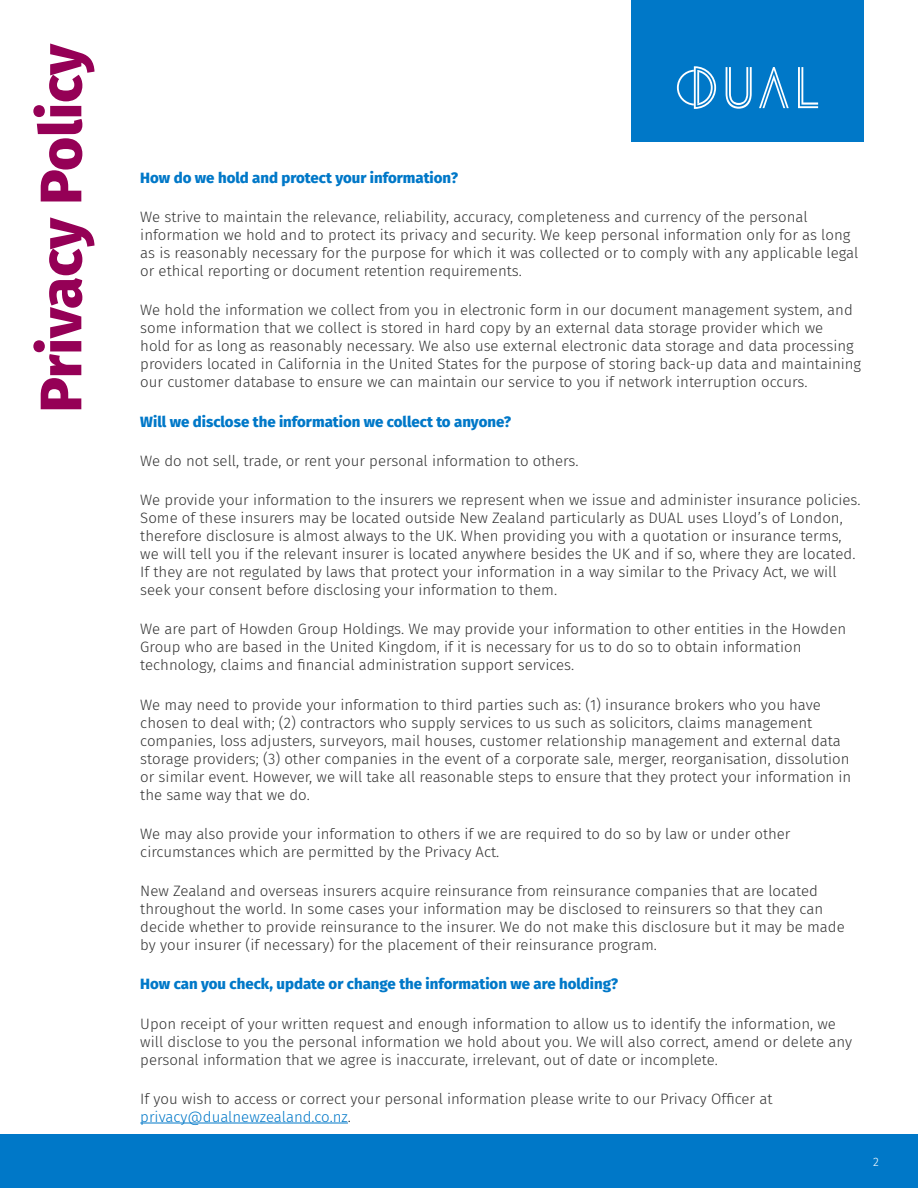
<style>
.page{position:relative;width:918px;height:1188px;background:#fff}
.page>*{position:absolute;margin:0;border:0;box-sizing:border-box;transform-origin:0 0}
.t1{font:800 58.5px "Fira Sans";color:#950056}
.Heading{font:300 15px/18px "Fira Sans";color:#333}
.Heading-2{font:800 15px "Fira Sans";color:#0078c8}
.t2{font:300 12px "Fira Sans";color:#fff}
.s1{color:#0078c8}
</style>
<div class="page">
<div style="left:1px;top:1135px;width:917px;height:53px;background:#0078c8"></div>
<hr style="left:140px;top:1123px;width:208px;height:1px;background:#0078c8">
<div style="left:631px;top:0;width:233px;height:142px;background:#0078c8"></div>
<svg style="left:798px;top:67px;width:20px;height:41px"></svg>
<svg style="left:726px;top:67px;width:26px;height:42px"></svg>
<svg style="left:759px;top:67px;width:30px;height:41px"></svg>
<svg style="left:677px;top:66px;width:39px;height:43px"></svg>
<p class="t1" style="left:10px;top:412px;width:371px;rotate:-90deg">Privacy Policy</p>
<p class="Heading-2" style="left:140px;top:164px;width:319px">How do we hold and protect your information?</p>
<p class="Heading" style="left:140px;top:208px;width:720px">We strive to maintain the relevance, reliability, accuracy, completeness and currency of the personal information we hold and to protect its privacy and security. We keep personal information only for as long as is reasonably necessary for the purpose for which it was collected or to comply with any applicable legal or ethical reporting or document retention requirements.</p>
<p class="Heading" style="left:140px;top:301px;width:722px">We hold the information we collect from you in electronic form in our document management system, and some information that we collect is stored in hard copy by an external data storage provider which we<br>hold for as long as reasonably necessary. We also use external electronic data storage and data processing providers located in California in the United States for the purpose of storing back-up data and maintaining our customer database to ensure we can maintain our service to you if network interruption occurs.</p>
<p class="Heading-2" style="left:140px;top:408px;width:372px">Will we disclose the information we collect to anyone?</p>
<p class="Heading" style="left:140px;top:451px;width:440px">We do not sell, trade, or rent your personal information to others.</p>
<p class="Heading" style="left:140px;top:491px;width:722px">We provide your information to the insurers we represent when we issue and administer insurance policies.<br>Some of these insurers may be located outside New Zealand particularly as DUAL uses Lloyd’s of London, therefore disclosure is almost always to the UK. When providing you with a quotation or insurance terms, we will tell you if the relevant insurer is located anywhere besides the UK and if so, where they are located.<br>If they are not regulated by laws that protect your information in a way similar to the Privacy Act, we will seek your consent before disclosing your information to them.</p>
<p class="Heading" style="left:140px;top:620px;width:707px">We are part of Howden Group Holdings. We may provide your information to other entities in the Howden<br>Group who are based in the United Kingdom, if it is necessary for us to do so to obtain information technology, claims and financial administration support services.</p>
<p class="Heading" style="left:140px;top:695px;width:713px">We may need to provide your information to third parties such as: (1) insurance brokers who you have chosen to deal with; (2) contractors who supply services to us such as solicitors, claims management companies, loss adjusters, surveyors, mail houses, customer relationship management and external data storage providers; (3) other companies in the event of a corporate sale, merger, reorganisation, dissolution or similar event. However, we will take all reasonable steps to ensure that they protect your information in the same way that we do.</p>
<p class="Heading" style="left:140px;top:825px;width:652px">We may also provide your information to others if we are required to do so by law or under other circumstances which are permitted by the Privacy Act.</p>
<p class="Heading" style="left:140px;top:882px;width:706px">New Zealand and overseas insurers acquire reinsurance from reinsurance companies that are located throughout the world. In some cases your information may be disclosed to reinsurers so that they can decide whether to provide reinsurance to the insurer. We do not make this disclosure but it may be made by your insurer (if necessary) for the placement of their reinsurance program.</p>
<p class="Heading-2" style="left:140px;top:971px;width:479px">How can you check, update or change the information we are holding?</p>
<p class="Heading" style="left:140px;top:1014px;width:713px">Upon receipt of your written request and enough information to allow us to identify the information, we will disclose to you the personal information we hold about you. We will also correct, amend or delete any personal information that we agree is inaccurate, irrelevant, out of date or incomplete.</p>
<p class="Heading" style="left:140px;top:1090px;width:634px">If you wish to access or correct your personal information please write to our Privacy Officer at <span class="s1">privacy@dualnewzealand.co.nz</span>.</p>
<p class="t2" style="left:873px;top:1153px;width:7px">2</p>
</div>
